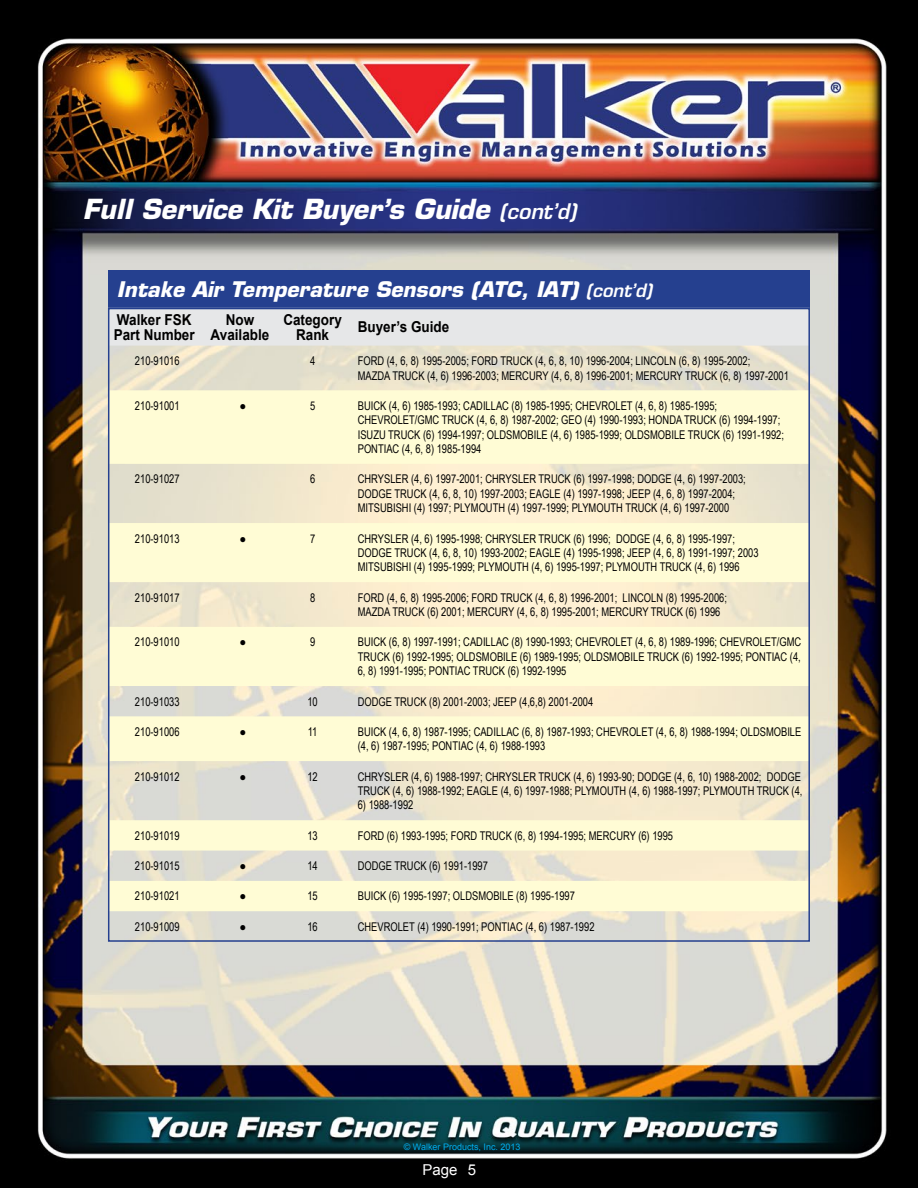
<style>
.page{position:relative;width:918px;height:1188px;background:#fff}
.page>*{position:absolute;margin:0;border:0;box-sizing:border-box;transform-origin:0 0}
.t1{font:italic 700 27px "Eurostile";color:#fff}
.t2{font:italic 700 21px "Eurostile";color:#fff}
.t3{font:700 15px/15px "Arial";color:#000;text-align:center;scale:.9 1}
.t4{font:15px "Arial";color:#fff}
.t5{font:12px/14.4px "Arial Narrow";color:#000;scale:.95 1}
.t6{font:12px "Arial";color:#000;scale:.95 1}
.t7{font:9px "Arial";color:#00aeef}
.s1{font-weight:600;font-size:21px}
.s2{font-weight:600;font-size:18px}
</style>
<div class="page">
<img style="left:0;top:0;width:918px;height:1188px">
<div style="left:108px;top:270px;width:702px;height:38px;background:#25408f"></div>
<div style="left:111px;top:311px;width:696px;height:35px;background:#e6e7e8"></div>
<svg style="left:111px;top:390px;width:696px;height:521px;background:#f8f2d2"></svg>
<h1 class="t1" style="left:83px;top:192px;width:495px">Full Service Kit Buyer’s Guide <span class="s1">(cont’d)</span></h1>
<h2 class="t2" style="left:117px;top:277px;width:537px">Intake Air Temperature Sensors (ATC, IAT) <span class="s2">(cont’d)</span></h2>
<p class="t3" style="left:114px;top:312px;width:92px;text-align:left">Walker FSK<br>Part Number</p>
<p class="t3" style="left:211px;top:312px;width:67px">Now<br>Available</p>
<p class="t3" style="left:283px;top:312px;width:67px">Category<br>Rank</p>
<p class="t3" style="left:358px;top:320px;width:103px">Buyer’s Guide</p>
<p class="t5" style="left:135px;top:353px;width:49px">210-91016</p>
<p class="t5" style="left:310px;top:353px;width:7px">4</p>
<p class="t5" style="left:358px;top:353px;width:455px">FORD (4, 6, 8) 1995-2005; FORD TRUCK (4, 6, 8, 10) 1996-2004; LINCOLN (6, 8) 1995-2002;<br>MAZDA TRUCK (4, 6) 1996-2003; MERCURY (4, 6, 8) 1996-2001; MERCURY TRUCK (6, 8) 1997-2001</p>
<p class="t5" style="left:135px;top:398px;width:49px">210-91001</p>
<p class="t6" style="left:240px;top:398px;width:9px">●</p>
<p class="t5" style="left:310px;top:398px;width:7px">5</p>
<p class="t5" style="left:358px;top:398px;width:450px">BUICK (4, 6) 1985-1993; CADILLAC (8) 1985-1995; CHEVROLET (4, 6, 8) 1985-1995; CHEVROLET/GMC TRUCK (4, 6, 8) 1987-2002; GEO (4) 1990-1993; HONDA TRUCK (6) 1994-1997; ISUZU TRUCK (6) 1994-1997; OLDSMOBILE (4, 6) 1985-1999; OLDSMOBILE TRUCK (6) 1991-1992; PONTIAC (4, 6, 8) 1985-1994</p>
<p class="t5" style="left:135px;top:472px;width:49px">210-91027</p>
<p class="t5" style="left:310px;top:472px;width:7px">6</p>
<p class="t5" style="left:358px;top:472px;width:410px">CHRYSLER (4, 6) 1997-2001; CHRYSLER TRUCK (6) 1997-1998; DODGE (4, 6) 1997-2003;<br>DODGE TRUCK (4, 6, 8, 10) 1997-2003; EAGLE (4) 1997-1998; JEEP (4, 6, 8) 1997-2004;<br>MITSUBISHI (4) 1997; PLYMOUTH (4) 1997-1999; PLYMOUTH TRUCK (4, 6) 1997-2000</p>
<p class="t5" style="left:135px;top:531px;width:49px">210-91013</p>
<p class="t6" style="left:240px;top:530px;width:9px">●</p>
<p class="t5" style="left:310px;top:531px;width:7px">7</p>
<p class="t5" style="left:358px;top:531px;width:423px">CHRYSLER (4, 6) 1995-1998; CHRYSLER TRUCK (6) 1996; DODGE (4, 6, 8) 1995-1997;<br>DODGE TRUCK (4, 6, 8, 10) 1993-2002; EAGLE (4) 1995-1998; JEEP (4, 6, 8) 1991-1997; 2003<br>MITSUBISHI (4) 1995-1999; PLYMOUTH (4, 6) 1995-1997; PLYMOUTH TRUCK (4, 6) 1996</p>
<p class="t5" style="left:135px;top:590px;width:49px">210-91017</p>
<p class="t5" style="left:310px;top:590px;width:7px">8</p>
<p class="t5" style="left:358px;top:590px;width:390px">FORD (4, 6, 8) 1995-2006; FORD TRUCK (4, 6, 8) 1996-2001; LINCOLN (8) 1995-2006;<br>MAZDA TRUCK (6) 2001; MERCURY (4, 6, 8) 1995-2001; MERCURY TRUCK (6) 1996</p>
<p class="t5" style="left:135px;top:635px;width:49px">210-91010</p>
<p class="t6" style="left:240px;top:634px;width:9px">●</p>
<p class="t5" style="left:310px;top:635px;width:7px">9</p>
<p class="t5" style="left:358px;top:635px;width:468px;text-align:justify">BUICK (6, 8) 1997-1991; CADILLAC (8) 1990-1993; CHEVROLET (4, 6, 8) 1989-1996; CHEVROLET/GMC TRUCK (6) 1992-1995; OLDSMOBILE (6) 1989-1995; OLDSMOBILE TRUCK (6) 1992-1995; PONTIAC (4, 6, 8) 1991-1995; PONTIAC TRUCK (6) 1992-1995</p>
<p class="t5" style="left:135px;top:694px;width:49px">210-91033</p>
<p class="t5" style="left:307px;top:694px;width:12px">10</p>
<p class="t5" style="left:358px;top:694px;width:249px">DODGE TRUCK (8) 2001-2003; JEEP (4,6,8) 2001-2004</p>
<p class="t5" style="left:135px;top:724px;width:49px">210-91006</p>
<p class="t6" style="left:240px;top:724px;width:9px">●</p>
<p class="t5" style="left:308px;top:724px;width:12px">11</p>
<p class="t5" style="left:358px;top:724px;width:468px">BUICK (4, 6, 8) 1987-1995; CADILLAC (6, 8) 1987-1993; CHEVROLET (4, 6, 8) 1988-1994; OLDSMOBILE (4, 6) 1987-1995; PONTIAC (4, 6) 1988-1993</p>
<p class="t5" style="left:135px;top:769px;width:49px">210-91012</p>
<p class="t6" style="left:240px;top:769px;width:9px">●</p>
<p class="t5" style="left:307px;top:769px;width:12px">12</p>
<p class="t5" style="left:358px;top:769px;width:470px">CHRYSLER (4, 6) 1988-1997; CHRYSLER TRUCK (4, 6) 1993-90; DODGE (4, 6, 10) 1988-2002; DODGE<br>TRUCK (4, 6) 1988-1992; EAGLE (4, 6) 1997-1988; PLYMOUTH (4, 6) 1988-1997; PLYMOUTH TRUCK (4,</p>
<p class="t5" style="left:358px;top:798px;width:60px">6) 1988-1992</p>
<p class="t5" style="left:135px;top:828px;width:49px">210-91019</p>
<p class="t5" style="left:307px;top:828px;width:12px">13</p>
<p class="t5" style="left:358px;top:828px;width:333px">FORD (6) 1993-1995; FORD TRUCK (6, 8) 1994-1995; MERCURY (6) 1995</p>
<p class="t5" style="left:135px;top:858px;width:49px">210-91015</p>
<p class="t6" style="left:240px;top:858px;width:9px">●</p>
<p class="t5" style="left:307px;top:858px;width:12px">14</p>
<p class="t5" style="left:358px;top:858px;width:139px">DODGE TRUCK (6) 1991-1997</p>
<p class="t5" style="left:135px;top:889px;width:49px">210-91021</p>
<p class="t6" style="left:240px;top:888px;width:9px">●</p>
<p class="t5" style="left:307px;top:889px;width:12px">15</p>
<p class="t5" style="left:358px;top:889px;width:230px">BUICK (6) 1995-1997; OLDSMOBILE (8) 1995-1997</p>
<p class="t5" style="left:135px;top:919px;width:49px">210-91009</p>
<p class="t6" style="left:240px;top:919px;width:9px">●</p>
<p class="t5" style="left:307px;top:919px;width:12px">16</p>
<p class="t5" style="left:358px;top:919px;width:251px">CHEVROLET (4) 1990-1991; PONTIAC (4, 6) 1987-1992</p>
<p class="t7" style="left:404px;top:1141px;width:118px">© Walker Products, Inc. 2013</p>
<p class="t4" style="left:422px;top:1160px;width:55px">Page 5</p>
</div>
